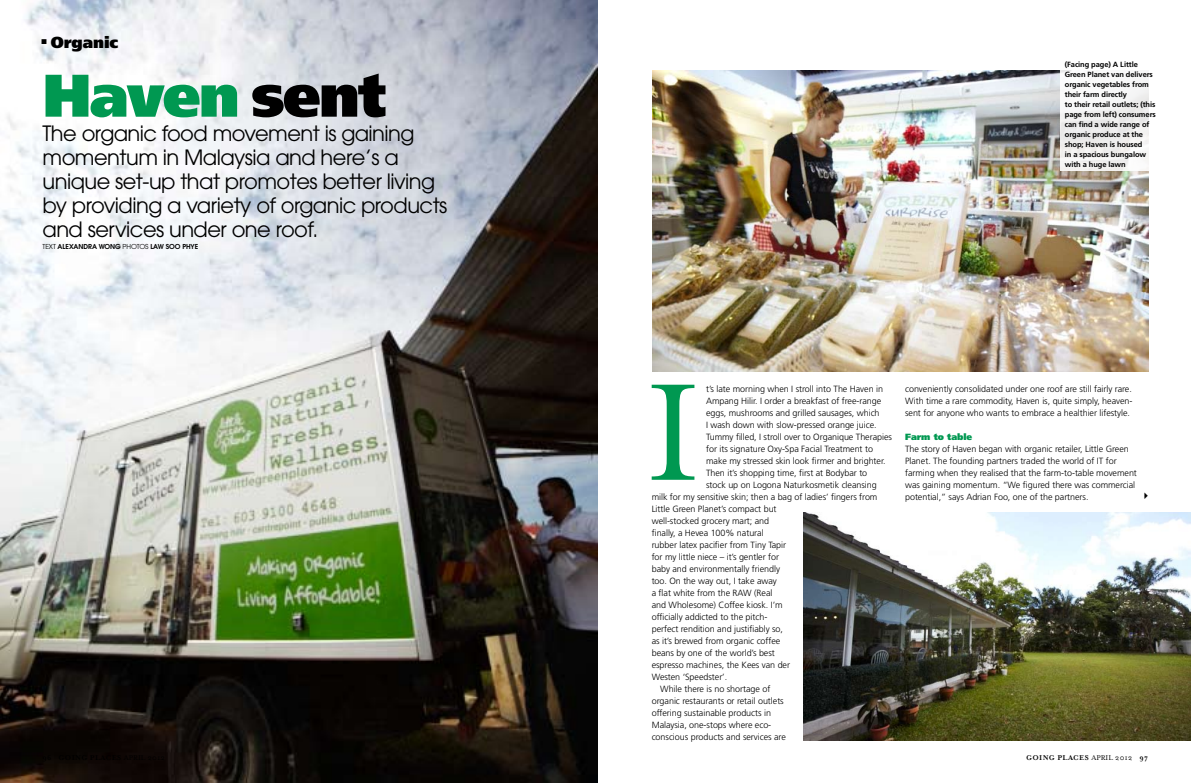
<style>
.page{position:relative;width:1191px;height:783px;background:#fff}
.page>*{position:absolute;margin:0;border:0;box-sizing:border-box;transform-origin:0 0}
.t1{font:158.3px "Mrs Eaves Roman";color:#009851}
.t2{font:900 60px "Frutiger";letter-spacing:-.03em;color:#009851}
.t3{font:21px/24px "Avant Garde";letter-spacing:-.025em;color:#000}
.t4{font:900 16px "Frutiger";letter-spacing:-.005em;color:#000}
.t5{font:300 9px/12px "Frutiger";letter-spacing:-.005em;color:#000;text-align:justify}
.t6{font:900 9px "Frutiger";letter-spacing:-.005em;color:#009851}
.t7{font:700 8px "Mrs Eaves";letter-spacing:.05em;color:#000}
.t8{font:700 7.5px/10px "Frutiger";letter-spacing:-.01em;color:#000}
.t9{font:600 6.8px "Avant Garde";letter-spacing:-.01em;color:#000}
.s1{color:#000}
.s2{font-weight:400}
.s3{font-family:"Mrs Eaves Roman";font-weight:400}
</style>
<div class="page">
<img style="left:0;top:0;width:598px;height:782px">
<img style="left:652px;top:71px;width:496px;height:300px">
<img style="left:803px;top:512px;width:388px;height:228px">
<svg style="left:1060px;top:70px;width:89px;height:101px;fill:#f4f3f2"></svg>
<h3 class="t4" style="left:42px;top:33px;width:78px">■ Organic</h3>
<h2 class="t2" style="left:43px;top:59px;width:345px">Haven <span class="s1">sent</span></h2>
<h3 class="t3" style="left:43px;top:121px;width:406px">The organic food movement is gaining momentum in Malaysia and here’s a unique set-up that promotes better living by providing a variety of organic products and services under one roof.</h3>
<p class="t9" style="left:43px;top:242px;width:157px"><span class="s2">TEXT</span> ALEXANDRA WONG <span class="s2">PHOTOS</span> LAW SOO PHYE</p>
<p class="t8" style="left:1064px;top:59px;width:92px">(Facing page) A Little<br>Green Planet van delivers organic vegetables from their farm directly<br>to their retail outlets; (this page from left) consumers can find a wide range of organic produce at the shop; Haven is housed<br>in a spacious bungalow with a huge lawn</p>
<h1 class="t1" style="left:645px;top:346px;width:56px">I</h1>
<p class="t5" style="left:706px;top:382px;width:178px">t’s late morning when I stroll into The Haven in</p>
<p class="t5" style="left:706px;top:394px;width:177px">Ampang Hilir. I order a breakfast of free-range</p>
<p class="t5" style="left:706px;top:406px;width:175px">eggs, mushrooms and grilled sausages, which</p>
<p class="t5" style="left:706px;top:418px;width:172px">I wash down with slow-pressed orange juice.</p>
<p class="t5" style="left:706px;top:430px;width:187px">Tummy filled, I stroll over to Organique Therapies</p>
<p class="t5" style="left:706px;top:442px;width:168px">for its signature Oxy-Spa Facial Treatment to</p>
<p class="t5" style="left:706px;top:454px;width:181px">make my stressed skin look firmer and brighter.</p>
<p class="t5" style="left:706px;top:466px;width:163px">Then it’s shopping time, first at Bodybar to</p>
<p class="t5" style="left:706px;top:478px;width:172px">stock up on Logona Naturkosmetik cleansing</p>
<p class="t5" style="left:651px;top:490px;width:227px">milk for my sensitive skin; then a bag of ladies’ fingers from</p>
<p class="t5" style="left:651px;top:502px;width:126px">Little Green Planet’s compact but</p>
<p class="t5" style="left:651px;top:514px;width:119px">well-stocked grocery mart; and</p>
<p class="t5" style="left:651px;top:526px;width:113px">finally, a Hevea 100% natural</p>
<p class="t5" style="left:651px;top:538px;width:136px">rubber latex pacifier from Tiny Tapir</p>
<p class="t5" style="left:651px;top:550px;width:129px">for my little niece – it’s gentler for</p>
<p class="t5" style="left:651px;top:562px;width:130px">baby and environmentally friendly</p>
<p class="t5" style="left:651px;top:574px;width:127px">too. On the way out, I take away</p>
<p class="t5" style="left:651px;top:586px;width:122px">a flat white from the RAW (Real</p>
<p class="t5" style="left:651px;top:598px;width:132px">and Wholesome) Coffee kiosk. I’m</p>
<p class="t5" style="left:651px;top:610px;width:117px">officially addicted to the pitch-</p>
<p class="t5" style="left:651px;top:622px;width:133px">perfect rendition and justifiably so,</p>
<p class="t5" style="left:651px;top:634px;width:130px">as it’s brewed from organic coffee</p>
<p class="t5" style="left:651px;top:646px;width:125px">beans by one of the world’s best</p>
<p class="t5" style="left:651px;top:658px;width:140px">espresso machines, the Kees van der</p>
<p class="t5" style="left:651px;top:670px;width:77px">Westen ‘Speedster’.</p>
<p class="t5" style="left:660px;top:682px;width:112px">While there is no shortage of</p>
<p class="t5" style="left:651px;top:694px;width:134px">organic restaurants or retail outlets</p>
<p class="t5" style="left:651px;top:706px;width:121px">offering sustainable products in</p>
<p class="t5" style="left:651px;top:718px;width:121px">Malaysia, one-stops where eco-</p>
<p class="t5" style="left:651px;top:730px;width:136px">conscious products and services are</p>
<p class="t5" style="left:905px;top:382px;width:229px">conveniently consolidated under one roof are still fairly rare.<br>With time a rare commodity, Haven is, quite simply, heaven&shy;sent for anyone who wants to embrace a healthier lifestyle.</p>
<p class="t6" style="left:905px;top:431px;width:69px">Farm to table</p>
<p class="t5" style="left:905px;top:442px;width:233px;text-align:left">The story of Haven began with organic retailer, Little Green Planet. The founding partners traded the world of IT for farming when they realised that the farm-to-table movement was gaining momentum. “We figured there was commercial</p>
<p class="t5" style="left:905px;top:490px;width:185px">potential,” says Adrian Foo, one of the partners.</p>
<p class="t7" style="left:1026px;top:753px;width:123px">GOING PLACES <span class="s3">APRIL 2012</span> 97</p>
</div>
